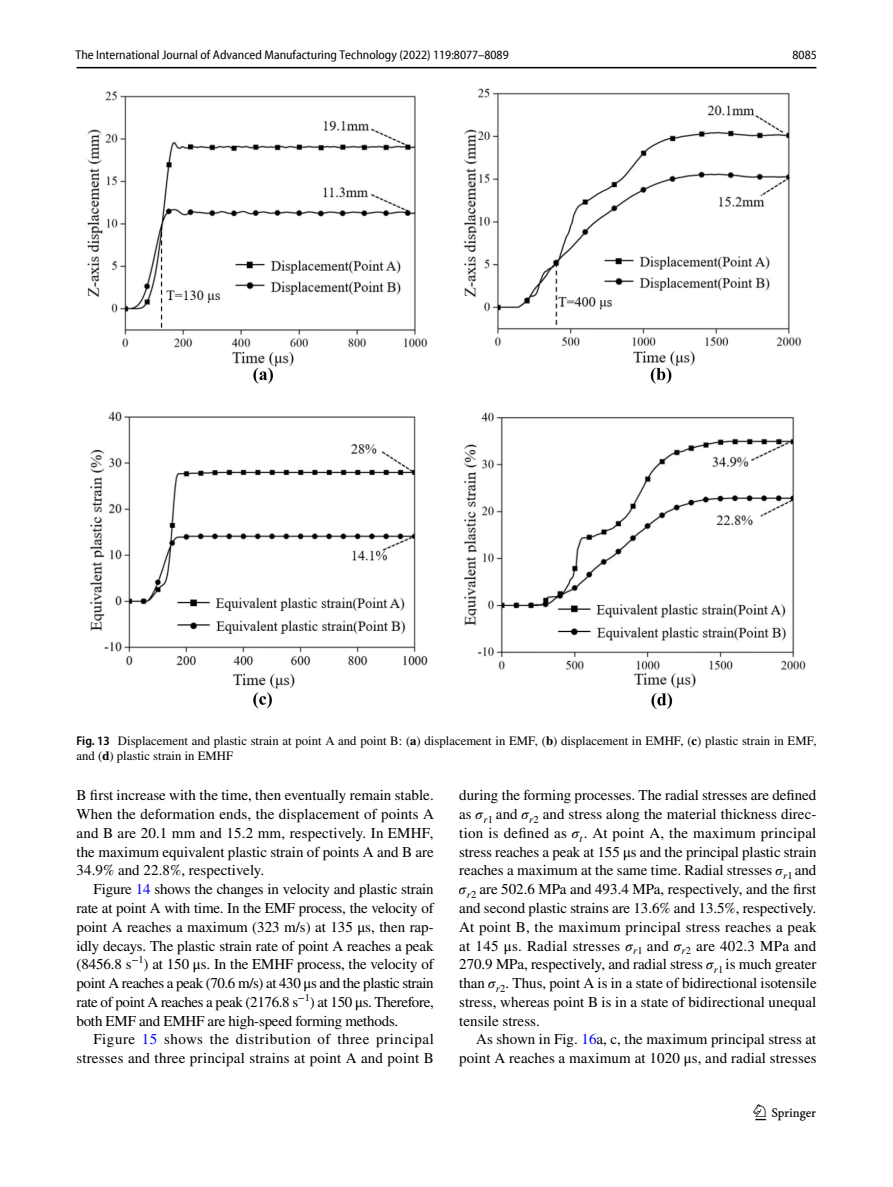
<style>
.page{position:relative;width:893px;height:1187px;background:#fff}
.page>*{position:absolute;margin:0;border:0;box-sizing:border-box;transform-origin:0 0}
.t1{font:22.5px "Springnew Regular 3";color:#000}
.t2{font:15px/18.8px "STIX";letter-spacing:.005em;color:#000;text-align:justify}
.t3{font:12.75px/15px "STIX";color:#000}
.t4{font:semi-condensed 12.75px "Myriad Pro Unic";color:#000}
.s1{font-family:"Myriad Pro";font-weight:600;font-stretch:semi-condensed}
.s2{font-weight:700}
.s3{color:#00f}
.s4{font-family:"STIX Math Italic 9"}
.s5{font-family:"STIX Math Italic 12"}
.s6{font-family:"STIX Math Italic 13"}
.s7{font-family:"STIX Math Italic 5"}
.s8{font-family:"STIX Math Italic 6"}
.s9{font-family:"STIX Math Italic 7"}
.s10{font-family:"STIX Math Italic 8"}
.s11{font-family:"STIX Math Italic 10"}
.s12{font-family:"STIX Math Italic 11"}
</style>
<div class="page">
<hr style="left:77px;top:67px;width:739px;height:1px;background:#000">
<img style="left:87px;top:88px;width:719px;height:621px">
<p class="t4" style="left:76px;top:50px;width:435px">The International Journal of Advanced Manufacturing Technology (2022) 119:8077–8089</p>
<p class="t4" style="left:792px;top:50px;width:26px">8085</p>
<p class="t3" style="left:77px;top:733px;width:741px"><span class="s1">Fig. 13</span> Displacement and plastic strain at point A and point B: (<span class="s2">a</span>) displacement in EMF, (<span class="s2">b</span>) displacement in EMHF, (<span class="s2">c</span>) plastic strain in EMF, and (<span class="s2">d</span>) plastic strain in EMHF</p>
<p class="t2" style="left:77px;top:787px;width:359px">B first increase with the time, then eventually remain stable.<br>When the deformation ends, the displacement of points A and B are 20.1 mm and 15.2 mm, respectively. In EMHF, the maximum equivalent plastic strain of points A and B are 34.9% and 22.8%, respectively.</p>
<p class="t2" style="left:77px;top:880px;width:359px;text-indent:17px">Figure <span class="s3">14</span> shows the changes in velocity and plastic strain rate at point A with time. In the EMF process, the velocity of point A reaches a maximum (323 m/s) at 135 μs, then rap&shy;idly decays. The plastic strain rate of point A reaches a peak (8456.8 s<sup>−1</sup>) at 150 μs. In the EMHF process, the velocity of point A reaches a peak (70.6 m/s) at 430 μs and the plastic strain rate of point A reaches a peak (2176.8 s<sup>−1</sup>) at 150 μs. Therefore, both EMF and EMHF are high-speed forming methods.</p>
<p class="t2" style="left:77px;top:1030px;width:359px;text-align:right">Figure <span class="s3">15</span> shows the distribution of three principal stresses and three principal strains at point A and point B</p>
<p class="t2" style="left:459px;top:787px;width:360px">during the forming processes. The radial stresses are defined as <span class="s4">𝜎</span><sub>r</sub><sub>1</sub> and <span class="s5">𝜎</span><sub>r</sub><sub>2</sub> and stress along the material thickness direc&shy;tion is defined as <span class="s6">𝜎</span><sub>t</sub>. At point A, the maximum principal stress reaches a peak at 155 μs and the principal plastic strain reaches a maximum at the same time. Radial stresses <span class="s7">𝜎</span><sub>r</sub><sub>1</sub> and <span class="s8">𝜎</span><sub>r</sub><sub>2</sub> are 502.6 MPa and 493.4 MPa, respectively, and the first and second plastic strains are 13.6% and 13.5%, respectively.<br>At point B, the maximum principal stress reaches a peak at 145 μs. Radial stresses <span class="s9">𝜎</span><sub>r</sub><sub>1</sub> and <span class="s10">𝜎</span><sub>r</sub><sub>2</sub> are 402.3 MPa and 270.9 MPa, respectively, and radial stress <span class="s11">𝜎</span><sub>r</sub><sub>1</sub> is much greater than <span class="s12">𝜎</span><sub>r</sub><sub>2</sub>. Thus, point A is in a state of bidirectional isotensile stress, whereas point B is in a state of bidirectional unequal tensile stress.</p>
<p class="t2" style="left:459px;top:1030px;width:359px;text-align:right">As shown in Fig. <span class="s3">16</span>a, c, the maximum principal stress at point A reaches a maximum at 1020 μs, and radial stresses</p>
<h1 class="t1" style="left:755px;top:1104px;width:62px">1 3</h1>
</div>
